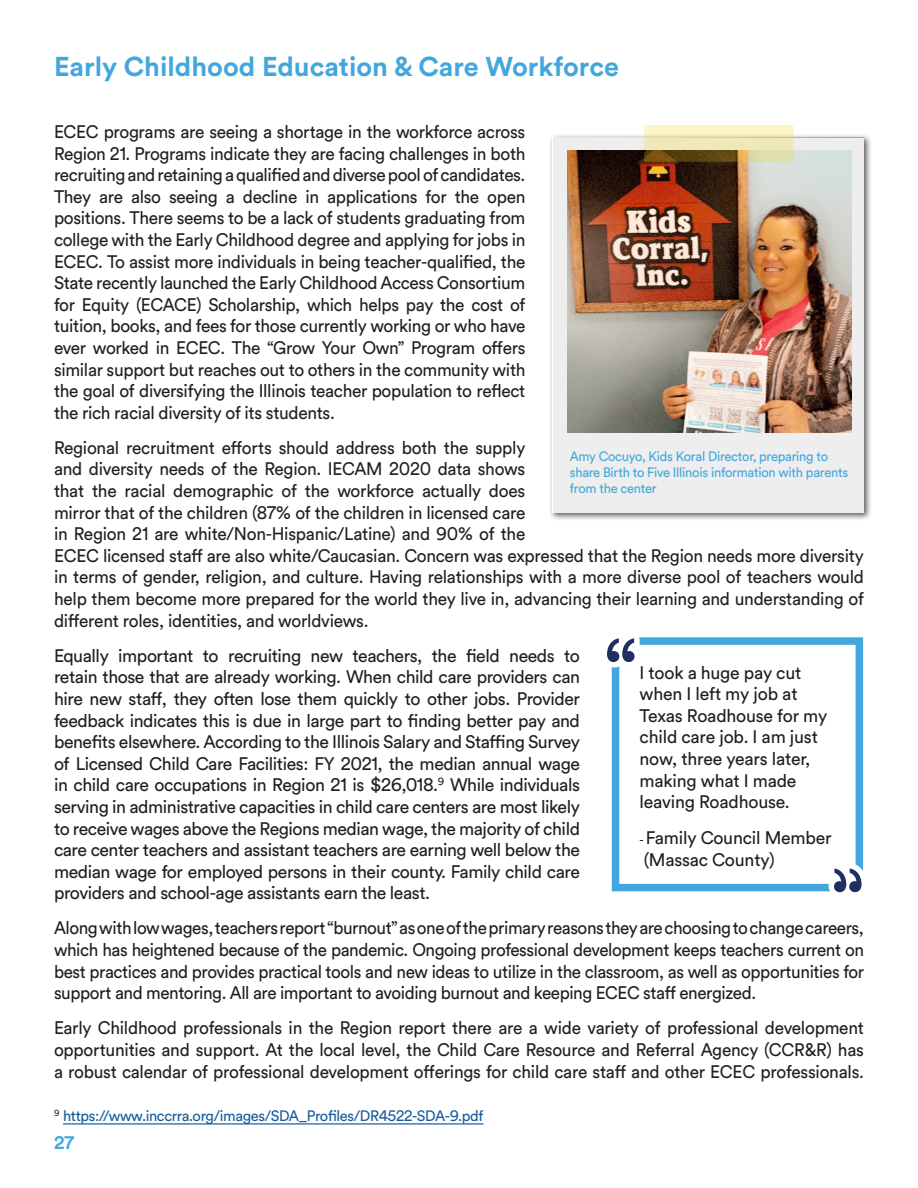
<style>
.page{position:relative;width:918px;height:1188px;background:#fff}
.page>*{position:absolute;margin:0;border:0;box-sizing:border-box;transform-origin:0 0}
.t1{font:700 27px "Circular Air Pro";color:#43a7dd}
.t2{font:18px/21.6px "Circular Air Pro";letter-spacing:-.015em;color:#231f20;text-align:justify;scale:.96 1}
.t3{font:18px/21.6px "Circular Air Pro";letter-spacing:-.015em;color:#231f20}
.t4{font:18px/21.6px "Circular Air Pro";letter-spacing:-.015em;color:#231f20;text-align:justify;scale:.95 1}
.t5{font:700 18px "Circular Air Pro";color:#43a7dd}
.t6{font:15px "Circular Air Pro";letter-spacing:-.025em;color:#175d9e}
.t7{font:13.5px/16.2px "Circular Air Pro";letter-spacing:-.02em;color:#43a7dd;scale:.96 1}
.s1{font-size:12px}
</style>
<div class="page">
<div style="left:549px;top:134px;width:323px;height:387px;background:#231f20;opacity:.75"></div>
<div style="left:553px;top:138px;width:311px;height:375px;background:#edeeed"></div>
<svg style="left:644px;top:125px;width:150px;height:23px;background:#f3ebbd"></svg>
<div style="left:612px;top:637px;width:251px;height:254px;border:8px solid #43a7dd"></div>
<svg style="left:607px;top:637px;width:37px;height:34px"></svg>
<svg style="left:825px;top:857px;width:39px;height:36px"></svg>
<hr style="left:63px;top:1123px;width:420px;height:2px;background:#175d9e">
<img style="left:567px;top:148px;width:283px;height:284px">
<h2 class="t1" style="left:54px;top:48px;width:567px">Early Childhood Education &amp; Care Workforce</h2>
<p class="t2" style="left:54px;top:120px;width:493px">ECEC programs are seeing a shortage in the workforce across Region 21. Programs indicate they are facing challenges in both recruiting and retaining a qualified and diverse pool of candidates.<br>They are also seeing a decline in applications for the open positions. There seems to be a lack of students graduating from college with the Early Childhood degree and applying for jobs in ECEC. To assist more individuals in being teacher-qualified, the State recently launched the Early Childhood Access Consortium for Equity (ECACE) Scholarship, which helps pay the cost of tuition, books, and fees for those currently working or who have ever worked in ECEC. The “Grow Your Own” Program offers similar support but reaches out to others in the community with the goal of diversifying the Illinois teacher population to reflect the rich racial diversity of its students.</p>
<p class="t2" style="left:54px;top:436px;width:845px;text-align:left">Regional recruitment efforts should address both the supply<br>and diversity needs of the Region. IECAM 2020 data shows<br>that the racial demographic of the workforce actually does<br>mirror that of the children (87% of the children in licensed care<br>in Region 21 are white/Non-Hispanic/Latine) and 90% of the<br>ECEC licensed staff are also white/Caucasian. Concern was expressed that the Region needs more diversity in terms of gender, religion, and culture. Having relationships with a more diverse pool of teachers would help them become more prepared for the world they live in, advancing their learning and understanding of different roles, identities, and worldviews.</p>
<p class="t3" style="left:54px;top:644px;width:528px;text-align:justify">Equally important to recruiting new teachers, the field needs to retain those that are already working. When child care providers can hire new staff, they often lose them quickly to other jobs. Provider feedback indicates this is due in large part to finding better pay and benefits elsewhere. According to the Illinois Salary and Staffing Survey of Licensed Child Care Facilities: FY 2021, the median annual wage in child care occupations in Region 21 is $26,018.<sup>9</sup> While individuals serving in administrative capacities in child care centers are most likely to receive wages above the Regions median wage, the majority of child care center teachers and assistant teachers are earning well below the median wage for employed persons in their county. Family child care providers and school-age assistants earn the least.</p>
<p class="t4" style="left:54px;top:917px;width:854px">Along with low wages, teachers report “burnout” as one of the primary reasons they are choosing to change careers, which has heightened because of the pandemic. Ongoing professional development keeps teachers current on best practices and provides practical tools and new ideas to utilize in the classroom, as well as opportunities for support and mentoring. All are important to avoiding burnout and keeping ECEC staff energized.</p>
<p class="t2" style="left:54px;top:1016px;width:845px">Early Childhood professionals in the Region report there are a wide variety of professional development opportunities and support. At the local level, the Child Care Resource and Referral Agency (CCR&amp;R) has a robust calendar of professional development offerings for child care staff and other ECEC professionals.</p>
<p class="t7" style="left:570px;top:447px;width:292px">Amy Cocuyo, Kids Koral Director, preparing to share Birth to Five Illinois information with parents from the center</p>
<p class="t3" style="left:640px;top:661px;width:189px">I took a huge pay cut when I left my job at<br>Texas Roadhouse for my child care job. I am just now, three years later, making what I made leaving Roadhouse.</p>
<p class="t3" style="left:640px;top:826px;width:194px"><span class="s1">-</span> Family Council Member (Massac County)</p>
<p class="t6" style="left:54px;top:1106px;width:431px"><sup>9</sup> https://www.inccrra.org/images/SDA_Profiles/DR4522-SDA-9.pdf</p>
<p class="t5" style="left:54px;top:1130px;width:22px">27</p>
</div>
